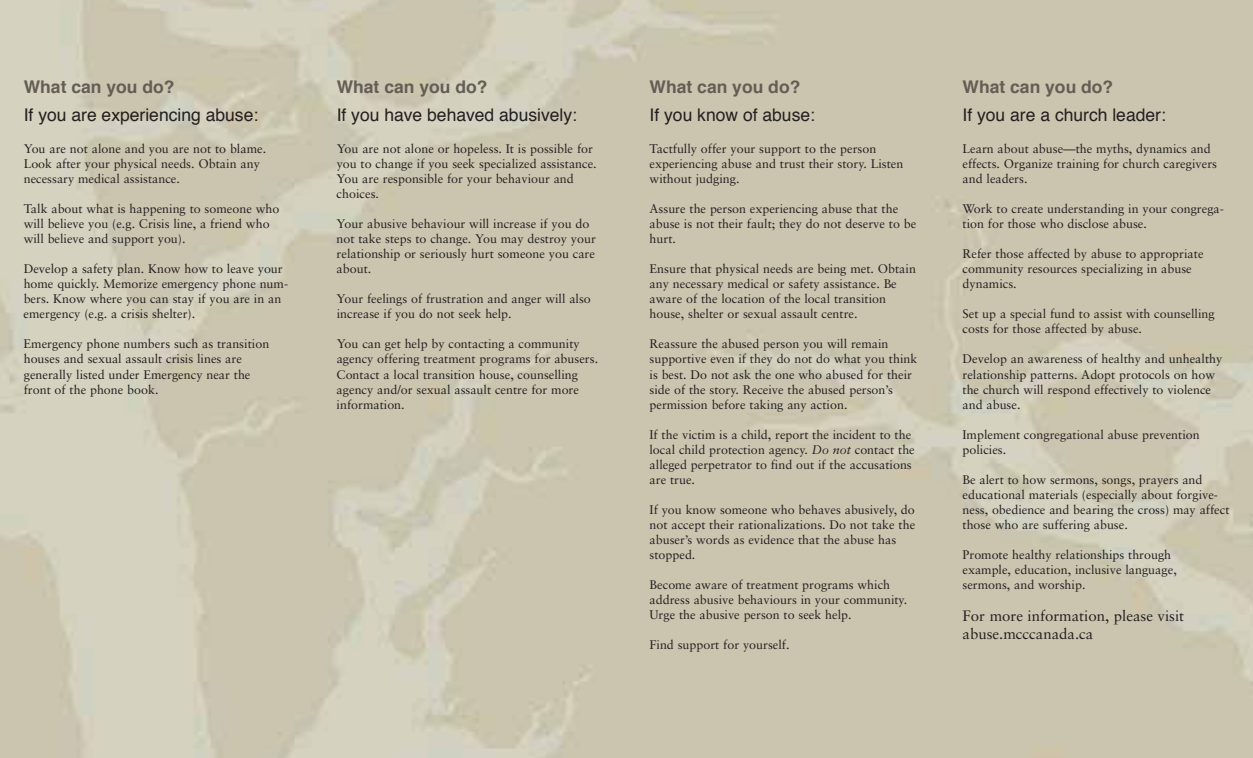
<style>
.page{position:relative;width:1253px;height:758px;background:#fff}
.page>*{position:absolute;margin:0;border:0;box-sizing:border-box;transform-origin:0 0}
.t1{font:17.5px "Helvetica";color:#231f20}
.t2{font:700 17.5px "Helvetica";color:#645d55}
.t3{font:15px/18px "Sabon";color:#231f20}
.t4{font:12.5px/15px "Sabon";color:#231f20}
.s1{font-style:italic}
</style>
<div class="page">
<p class="t2" style="left:24px;top:73px;width:152px">What can you do?</p>
<p class="t2" style="left:337px;top:73px;width:152px">What can you do?</p>
<p class="t2" style="left:649px;top:73px;width:152px">What can you do?</p>
<p class="t2" style="left:962px;top:73px;width:152px">What can you do?</p>
<p class="t1" style="left:24px;top:101px;width:236px">If you are experiencing abuse:</p>
<p class="t4" style="left:24px;top:141px;width:244px">You are not alone and you are not to blame.<br>Look after your physical needs. Obtain any necessary medical assistance.</p>
<p class="t4" style="left:24px;top:201px;width:257px">Talk about what is happening to someone who will believe you (e.g. Crisis line, a friend who will believe and support you).</p>
<p class="t4" style="left:24px;top:261px;width:266px">Develop a safety plan. Know how to leave your home quickly. Memorize emergency phone num&shy;bers. Know where you can stay if you are in an emergency (e.g. a crisis shelter).</p>
<p class="t4" style="left:24px;top:336px;width:247px">Emergency phone numbers such as transition houses and sexual assault crisis lines are generally listed under Emergency near the front of the phone book.</p>
<p class="t1" style="left:337px;top:101px;width:242px">If you have behaved abusively:</p>
<p class="t4" style="left:337px;top:141px;width:262px">You are not alone or hopeless. It is possible for you to change if you seek specialized assistance.<br>You are responsible for your behaviour and choices.</p>
<p class="t4" style="left:336px;top:216px;width:261px">Your abusive behaviour will increase if you do not take steps to change. You may destroy your relationship or seriously hurt someone you care about.</p>
<p class="t4" style="left:336px;top:291px;width:256px">Your feelings of frustration and anger will also increase if you do not seek help.</p>
<p class="t4" style="left:337px;top:336px;width:263px">You can get help by contacting a community agency offering treatment programs for abusers.<br>Contact a local transition house, counselling agency and/or sexual assault centre for more information.</p>
<p class="t1" style="left:649px;top:101px;width:167px">If you know of abuse:</p>
<p class="t4" style="left:649px;top:141px;width:255px">Tactfully offer your support to the person experiencing abuse and trust their story. Listen without judging.</p>
<p class="t4" style="left:649px;top:201px;width:268px">Assure the person experiencing abuse that the abuse is not their fault; they do not deserve to be hurt.</p>
<p class="t4" style="left:649px;top:261px;width:268px">Ensure that physical needs are being met. Obtain any necessary medical or safety assistance. Be aware of the location of the local transition house, shelter or sexual assault centre.</p>
<p class="t4" style="left:649px;top:336px;width:269px">Reassure the abused person you will remain supportive even if they do not do what you think is best. Do not ask the one who abused for their side of the story. Receive the abused person’s permission before taking any action.</p>
<p class="t4" style="left:649px;top:426px;width:267px">If the victim is a child, report the incident to the local child protection agency. <span class="s1">Do not</span> contact the alleged perpetrator to find out if the accusations are true.</p>
<p class="t4" style="left:649px;top:502px;width:267px">If you know someone who behaves abusively, do not accept their rationalizations. Do not take the abuser’s words as evidence that the abuse has stopped.</p>
<p class="t4" style="left:649px;top:577px;width:259px">Become aware of treatment programs which address abusive behaviours in your community.<br>Urge the abusive person to seek help.</p>
<p class="t4" style="left:649px;top:637px;width:141px">Find support for yourself.</p>
<p class="t1" style="left:962px;top:101px;width:205px">If you are a church leader:</p>
<p class="t4" style="left:962px;top:141px;width:256px">Learn about abuse—the myths, dynamics and effects. Organize training for church caregivers and leaders.</p>
<p class="t4" style="left:962px;top:201px;width:263px">Work to create understanding in your congrega&shy;tion for those who disclose abuse.</p>
<p class="t4" style="left:962px;top:246px;width:242px">Refer those affected by abuse to appropriate community resources specializing in abuse dynamics.</p>
<p class="t4" style="left:962px;top:306px;width:254px">Set up a special fund to assist with counselling costs for those affected by abuse.</p>
<p class="t4" style="left:962px;top:351px;width:261px">Develop an awareness of healthy and unhealthy relationship patterns. Adopt protocols on how the church will respond effectively to violence and abuse.</p>
<p class="t4" style="left:962px;top:426px;width:239px">Implement congregational abuse prevention policies.</p>
<p class="t4" style="left:962px;top:471px;width:268px">Be alert to how sermons, songs, prayers and educational materials (especially about forgive&shy;ness, obedience and bearing the cross) may affect those who are suffering abuse.</p>
<p class="t4" style="left:962px;top:547px;width:216px">Promote healthy relationships through example, education, inclusive language, sermons, and worship.</p>
<p class="t3" style="left:962px;top:606px;width:223px">For more information, please visit abuse.mcccanada.ca</p>
</div>
